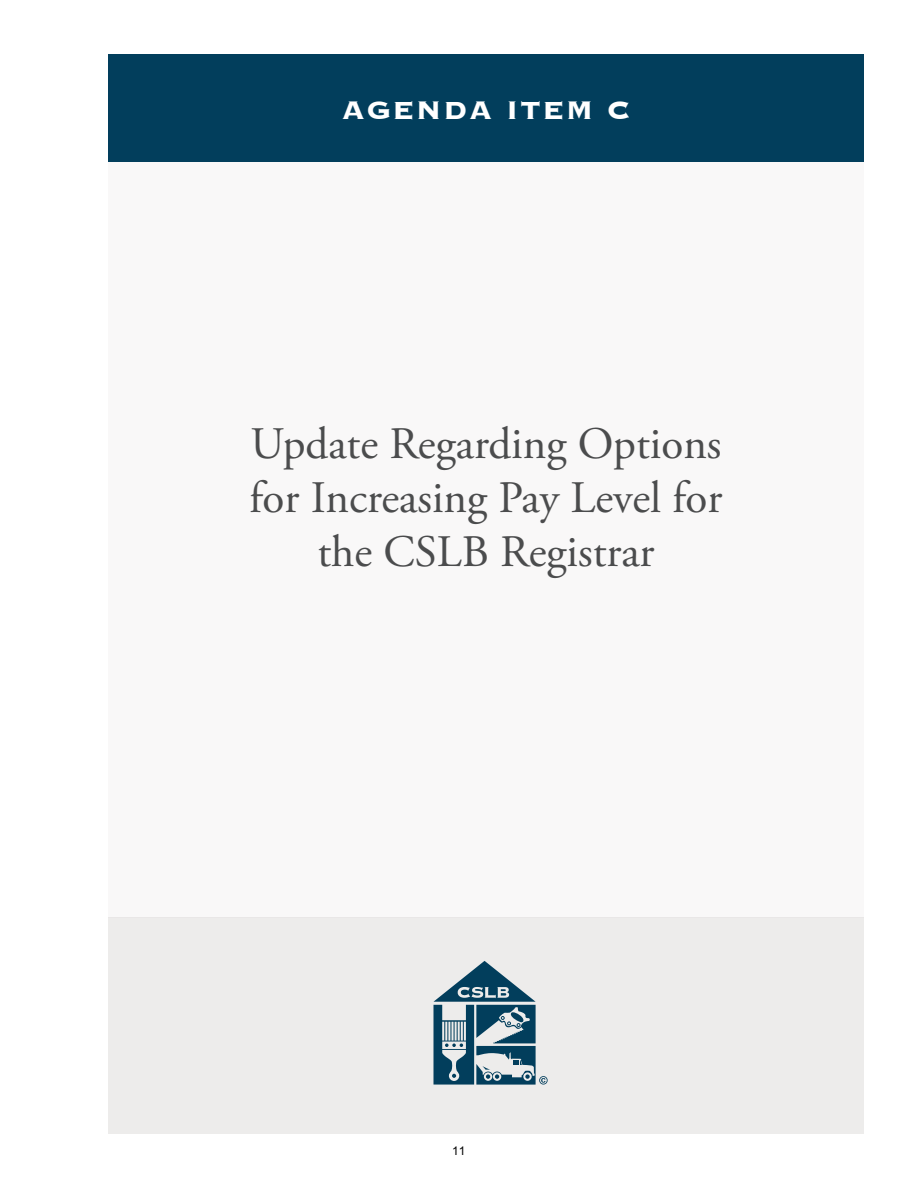
<style>
.page{position:relative;width:918px;height:1188px;background:#fff}
.page>*{position:absolute;margin:0;border:0;box-sizing:border-box;transform-origin:0 0}
.t1{font:45px/54px "Adobe Garamond Pro";letter-spacing:-.01em;color:#4b4c4d;text-align:center}
.t2{font:700 33px "Copperplate";letter-spacing:.05em;color:#fff}
.t3{font:12px "Arial";color:#000}
</style>
<div class="page">
<div style="left:108px;top:162px;width:756px;height:756px;background:#f9f8f8"></div>
<div style="left:108px;top:54px;width:756px;height:108px;background:#023e5c"></div>
<div style="left:108px;top:918px;width:756px;height:216px;background:#edeceb"></div>
<svg style="left:433px;top:961px;width:115px;height:124px"></svg>
<p class="t2" style="left:341px;top:88px;width:291px">AGENDA ITEM C</p>
<p class="t1" style="left:250px;top:418px;width:474px">Update Regarding Options for Increasing Pay Level for the CSLB Registrar</p>
<p class="t3" style="left:452px;top:1143px;width:15px">11</p>
</div>
